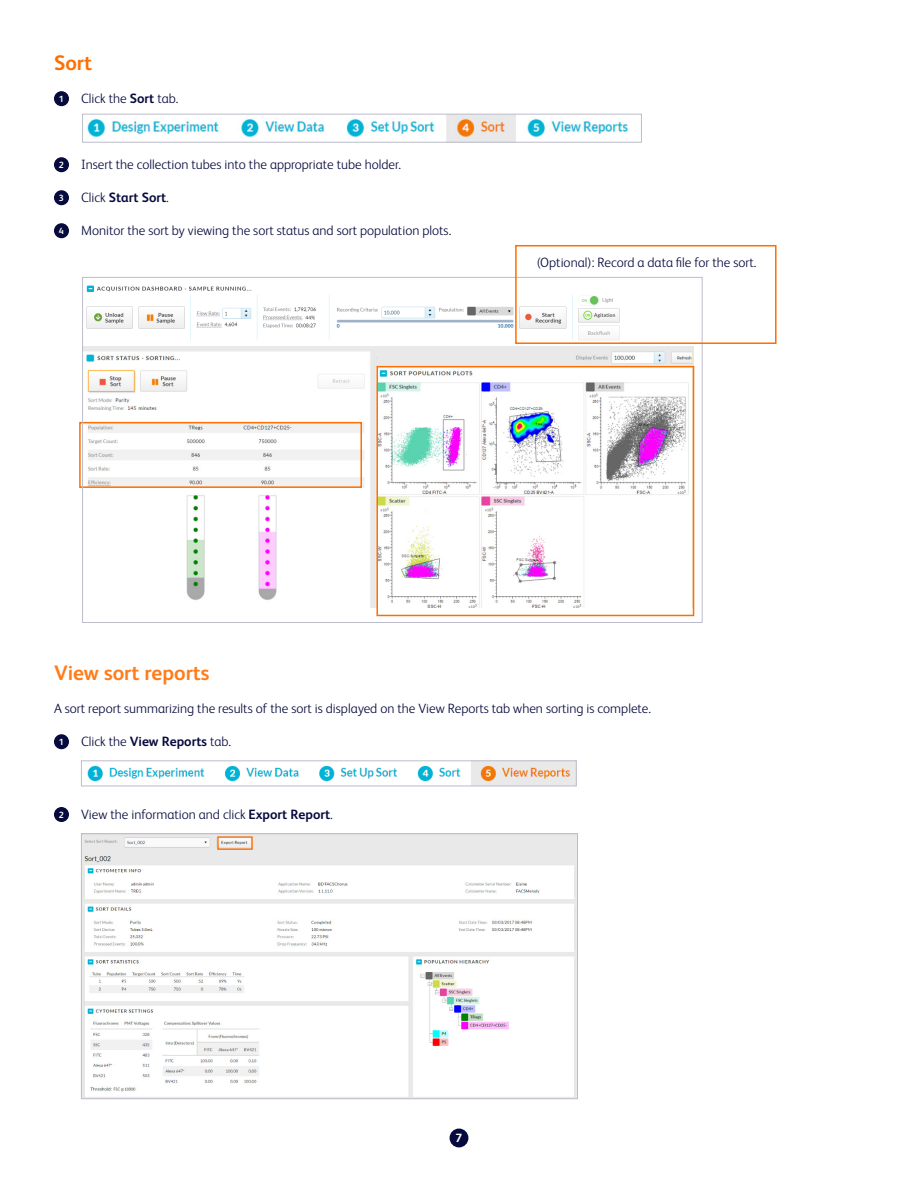
<style>
.page{position:relative;width:918px;height:1188px;background:#fff}
.page>*{position:absolute;margin:0;border:0;box-sizing:border-box;transform-origin:0 0}
.t1{font:700 21px "FS Albert Pro";color:#ff7c1a}
.t2{font:700 21px "FS Albert Pro";color:#ff6e00}
.t3{font:300 13.5px "FS Albert Pro";color:#060a3d}
.t4{font:700 13.5px "FS Albert Pro";color:#060a3d}
.Page_Number{font:700 12px "FS Albert Pro";color:#fff}
.t5{font:700 9px "FS Albert Pro";color:#fff}
.s1{font-weight:700}
.s2{font-weight:300}
</style>
<div class="page">
<div style="left:450px;top:1129px;width:18px;height:18px;background:#060a3d;border-radius:50%"></div>
<div style="left:450px;top:1129px;width:18px;height:18px;border:2px solid #060a3d;border-radius:50%"></div>
<div style="left:55px;top:735px;width:13px;height:13px;background:#060a3d;border-radius:50%"></div>
<div style="left:54px;top:734px;width:15px;height:15px;border:2px solid #060a3d;border-radius:50%"></div>
<img style="left:87px;top:762px;width:488px;height:22px">
<div style="left:81px;top:760px;width:496px;height:26px;border:1px solid #bdbccb"></div>
<div style="left:55px;top:808px;width:13px;height:13px;background:#060a3d;border-radius:50%"></div>
<div style="left:54px;top:807px;width:15px;height:15px;border:2px solid #060a3d;border-radius:50%"></div>
<img style="left:83px;top:835px;width:493px;height:262px">
<div style="left:81px;top:833px;width:497px;height:266px;border:1px solid #bdbccb"></div>
<div style="left:217px;top:836px;width:36px;height:14px;border:1px solid #ff6e00"></div>
<div style="left:55px;top:92px;width:13px;height:13px;background:#060a3d;border-radius:50%"></div>
<div style="left:54px;top:91px;width:15px;height:15px;border:2px solid #060a3d;border-radius:50%"></div>
<div style="left:55px;top:158px;width:13px;height:13px;background:#060a3d;border-radius:50%"></div>
<div style="left:54px;top:157px;width:15px;height:15px;border:2px solid #060a3d;border-radius:50%"></div>
<div style="left:55px;top:191px;width:13px;height:13px;background:#060a3d;border-radius:50%"></div>
<div style="left:54px;top:190px;width:15px;height:15px;border:2px solid #060a3d;border-radius:50%"></div>
<div style="left:55px;top:224px;width:13px;height:13px;background:#060a3d;border-radius:50%"></div>
<div style="left:54px;top:223px;width:15px;height:15px;border:2px solid #060a3d;border-radius:50%"></div>
<img style="left:87px;top:116px;width:542px;height:25px">
<div style="left:82px;top:114px;width:560px;height:29px;border:1px solid #bdbccb"></div>
<img style="left:84px;top:346px;width:610px;height:261px">
<div style="left:79px;top:422px;width:283px;height:66px;border:2px solid #ff6e00"></div>
<div style="left:376px;top:366px;width:318px;height:250px;border:2px solid #ff6e00"></div>
<img style="left:86px;top:285px;width:534px;height:55px">
<div style="left:515px;top:245px;width:262px;height:99px;border:2px solid #ff6e00"></div>
<p class="t2" style="left:54px;top:48px;width:40px">Sort</p>
<p class="t5" style="left:59px;top:92px;width:7px">1</p>
<p class="t3" style="left:81px;top:89px;width:99px">Click the <span class="s1">Sort</span> tab.</p>
<p class="t5" style="left:59px;top:158px;width:7px">2</p>
<p class="t3" style="left:81px;top:155px;width:322px">Insert the collection tubes into the appropriate tube holder.</p>
<p class="t5" style="left:59px;top:191px;width:7px">3</p>
<p class="t4" style="left:81px;top:188px;width:89px"><span class="s2">Click</span> Start Sort<span class="s2">.</span></p>
<p class="t5" style="left:59px;top:224px;width:7px">4</p>
<p class="t3" style="left:81px;top:221px;width:372px">Monitor the sort by viewing the sort status and sort population plots.</p>
<p class="t3" style="left:536px;top:253px;width:222px">(Optional): Record a data file for the sort.</p>
<p class="t1" style="left:54px;top:658px;width:157px">View sort reports</p>
<p class="t3" style="left:54px;top:699px;width:599px">A sort report summarizing the results of the sort is displayed on the View Reports tab when sorting is complete.</p>
<p class="t5" style="left:59px;top:735px;width:7px">1</p>
<p class="t3" style="left:81px;top:732px;width:152px">Click the <span class="s1">View Reports</span> tab.</p>
<p class="t5" style="left:59px;top:808px;width:7px">2</p>
<p class="t3" style="left:81px;top:805px;width:253px">View the information and click <span class="s1">Export Report</span>.</p>
<p class="Page_Number" style="left:456px;top:1130px;width:8px">7</p>
</div>
